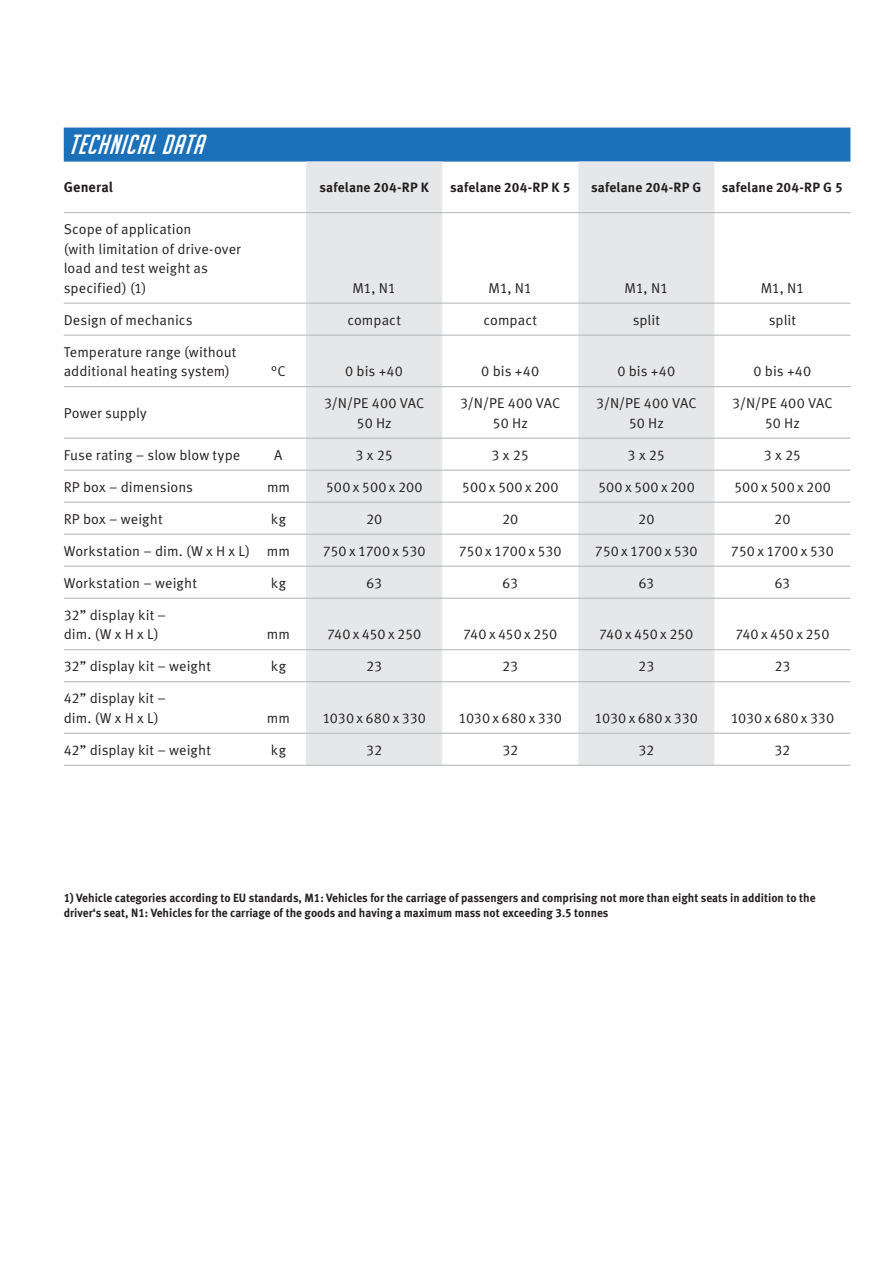
<style>
.page{position:relative;width:893px;height:1263px;background:#fff}
.page>*{position:absolute;margin:0;border:0;box-sizing:border-box;transform-origin:0 0}
.t1{font:italic 27px "Big Noodle Titling";color:#fff}
.t2{font:14.25px/19.5px "Meta Pro";color:#231f20}
.t3{font:700 14.25px "Meta Pro";letter-spacing:.01em;color:#231f20}
.t4{font:700 13.5px "Meta Pro";letter-spacing:.01em;color:#231f20}
.t5{font:700 12px/15px "Meta Pro";color:#231f20;scale:.95 1}
</style>
<div class="page">
<div style="left:64px;top:128px;width:786px;height:34px;background:#1a71b9"></div>
<svg style="left:306px;top:162px;width:408px;height:50px;fill:#e6e7e8"></svg>
<svg style="left:306px;top:213px;width:408px;height:552px;fill:#e6e7e8"></svg>
<hr style="left:64px;top:212px;width:786px;height:1px;background:#b2b4b6">
<hr style="left:64px;top:303px;width:786px;height:1px;background:#b2b4b6">
<hr style="left:64px;top:335px;width:786px;height:1px;background:#b2b4b6">
<hr style="left:64px;top:386px;width:786px;height:1px;background:#b2b4b6">
<hr style="left:64px;top:438px;width:786px;height:1px;background:#b2b4b6">
<hr style="left:64px;top:470px;width:786px;height:1px;background:#b2b4b6">
<hr style="left:64px;top:502px;width:786px;height:1px;background:#b2b4b6">
<hr style="left:64px;top:534px;width:786px;height:1px;background:#b2b4b6">
<hr style="left:64px;top:566px;width:786px;height:1px;background:#b2b4b6">
<hr style="left:64px;top:598px;width:786px;height:1px;background:#b2b4b6">
<hr style="left:64px;top:649px;width:786px;height:1px;background:#b2b4b6">
<hr style="left:64px;top:681px;width:786px;height:1px;background:#b2b4b6">
<hr style="left:64px;top:733px;width:786px;height:1px;background:#b2b4b6">
<hr style="left:64px;top:765px;width:786px;height:1px;background:#b2b4b6">
<h1 class="t1" style="left:69px;top:129px;width:141px">TECHNICAL DATA</h1>
<p class="t3" style="left:64px;top:182px;width:51px">General</p>
<p class="t4" style="left:319px;top:183px;width:111px">safelane 204-RP K</p>
<p class="t4" style="left:450px;top:183px;width:122px">safelane 204-RP K 5</p>
<p class="t4" style="left:591px;top:183px;width:112px">safelane 204-RP G</p>
<p class="t4" style="left:722px;top:183px;width:123px">safelane 204-RP G 5</p>
<p class="t2" style="left:64px;top:221px;width:179px">Scope of application<br>(with limitation of drive-over load and test weight as specified) (1)</p>
<p class="t2" style="left:352px;top:279px;width:45px">M1, N1</p>
<p class="t2" style="left:488px;top:279px;width:45px">M1, N1</p>
<p class="t2" style="left:625px;top:279px;width:45px">M1, N1</p>
<p class="t2" style="left:761px;top:279px;width:45px">M1, N1</p>
<p class="t2" style="left:64px;top:311px;width:130px">Design of mechanics</p>
<p class="t2" style="left:347px;top:311px;width:55px">compact</p>
<p class="t2" style="left:483px;top:311px;width:55px">compact</p>
<p class="t2" style="left:633px;top:311px;width:29px">split</p>
<p class="t2" style="left:769px;top:311px;width:29px">split</p>
<p class="t2" style="left:64px;top:343px;width:174px">Temperature range (without additional heating system)</p>
<p class="t2" style="left:271px;top:363px;width:16px">°C</p>
<p class="t2" style="left:345px;top:363px;width:59px">0 bis +40</p>
<p class="t2" style="left:481px;top:363px;width:59px">0 bis +40</p>
<p class="t2" style="left:617px;top:363px;width:59px">0 bis +40</p>
<p class="t2" style="left:753px;top:363px;width:59px">0 bis +40</p>
<p class="t2" style="left:64px;top:405px;width:84px">Power supply</p>
<p class="t2" style="left:324px;top:395px;width:102px;text-align:center">3/N/PE 400 VAC<br>50 Hz</p>
<p class="t2" style="left:460px;top:395px;width:102px;text-align:center">3/N/PE 400 VAC<br>50 Hz</p>
<p class="t2" style="left:596px;top:395px;width:102px;text-align:center">3/N/PE 400 VAC<br>50 Hz</p>
<p class="t2" style="left:732px;top:395px;width:102px;text-align:center">3/N/PE 400 VAC<br>50 Hz</p>
<p class="t2" style="left:64px;top:446px;width:178px">Fuse rating – slow blow type</p>
<p class="t2" style="left:274px;top:446px;width:10px">A</p>
<p class="t2" style="left:355px;top:446px;width:39px">3 x 25</p>
<p class="t2" style="left:492px;top:446px;width:39px">3 x 25</p>
<p class="t2" style="left:628px;top:446px;width:39px">3 x 25</p>
<p class="t2" style="left:764px;top:446px;width:39px">3 x 25</p>
<p class="t2" style="left:64px;top:478px;width:131px">RP box – dimensions</p>
<p class="t2" style="left:267px;top:478px;width:25px">mm</p>
<p class="t2" style="left:326px;top:478px;width:98px">500 x 500 x 200</p>
<p class="t2" style="left:462px;top:478px;width:98px">500 x 500 x 200</p>
<p class="t2" style="left:598px;top:478px;width:98px">500 x 500 x 200</p>
<p class="t2" style="left:734px;top:478px;width:98px">500 x 500 x 200</p>
<p class="t2" style="left:64px;top:510px;width:100px">RP box – weight</p>
<p class="t2" style="left:271px;top:510px;width:17px">kg</p>
<p class="t2" style="left:366px;top:510px;width:18px">20</p>
<p class="t2" style="left:502px;top:510px;width:18px">20</p>
<p class="t2" style="left:638px;top:510px;width:18px">20</p>
<p class="t2" style="left:774px;top:510px;width:18px">20</p>
<p class="t2" style="left:64px;top:542px;width:228px">Workstation – dim. (W x H x L) mm</p>
<p class="t2" style="left:323px;top:542px;width:104px">750 x 1700 x 530</p>
<p class="t2" style="left:459px;top:542px;width:104px">750 x 1700 x 530</p>
<p class="t2" style="left:595px;top:542px;width:104px">750 x 1700 x 530</p>
<p class="t2" style="left:731px;top:542px;width:104px">750 x 1700 x 530</p>
<p class="t2" style="left:64px;top:574px;width:135px">Workstation – weight</p>
<p class="t2" style="left:271px;top:574px;width:17px">kg</p>
<p class="t2" style="left:366px;top:574px;width:17px">63</p>
<p class="t2" style="left:502px;top:574px;width:17px">63</p>
<p class="t2" style="left:638px;top:574px;width:17px">63</p>
<p class="t2" style="left:774px;top:574px;width:17px">63</p>
<p class="t2" style="left:64px;top:606px;width:104px">32” display kit – dim. (W x H x L)</p>
<p class="t2" style="left:267px;top:626px;width:25px">mm</p>
<p class="t2" style="left:327px;top:626px;width:96px">740 x 450 x 250</p>
<p class="t2" style="left:463px;top:626px;width:96px">740 x 450 x 250</p>
<p class="t2" style="left:599px;top:626px;width:96px">740 x 450 x 250</p>
<p class="t2" style="left:735px;top:626px;width:96px">740 x 450 x 250</p>
<p class="t2" style="left:64px;top:658px;width:149px">32” display kit – weight</p>
<p class="t2" style="left:271px;top:658px;width:17px">kg</p>
<p class="t2" style="left:366px;top:658px;width:18px">23</p>
<p class="t2" style="left:502px;top:658px;width:18px">23</p>
<p class="t2" style="left:638px;top:658px;width:18px">23</p>
<p class="t2" style="left:774px;top:658px;width:18px">23</p>
<p class="t2" style="left:64px;top:690px;width:104px">42” display kit – dim. (W x H x L)</p>
<p class="t2" style="left:267px;top:709px;width:25px">mm</p>
<p class="t2" style="left:322px;top:709px;width:105px">1030 x 680 x 330</p>
<p class="t2" style="left:458px;top:709px;width:105px">1030 x 680 x 330</p>
<p class="t2" style="left:595px;top:709px;width:105px">1030 x 680 x 330</p>
<p class="t2" style="left:731px;top:709px;width:105px">1030 x 680 x 330</p>
<p class="t2" style="left:64px;top:741px;width:149px">42” display kit – weight</p>
<p class="t2" style="left:271px;top:741px;width:17px">kg</p>
<p class="t2" style="left:366px;top:741px;width:17px">32</p>
<p class="t2" style="left:502px;top:741px;width:17px">32</p>
<p class="t2" style="left:638px;top:741px;width:17px">32</p>
<p class="t2" style="left:774px;top:741px;width:17px">32</p>
<p class="t5" style="left:64px;top:892px;width:793px">1) Vehicle categories according to EU standards, M1: Vehicles for the carriage of passengers and comprising not more than eight seats in addition to the driver‘s seat, N1: Vehicles for the carriage of the goods and having a maximum mass not exceeding 3.5 tonnes</p>
</div>
